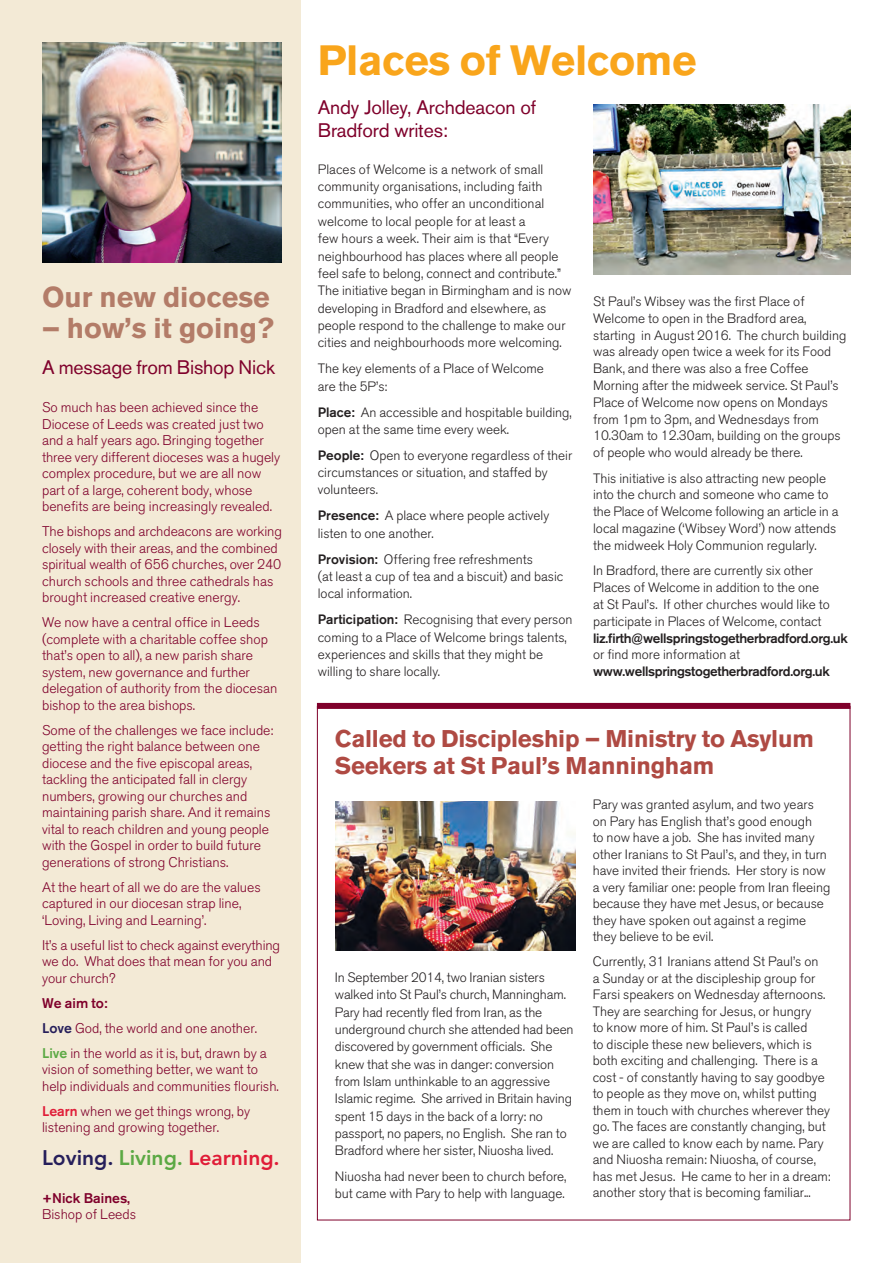
<style>
.page{position:relative;width:893px;height:1263px;background:#fff}
.page>*{position:absolute;margin:0;border:0;box-sizing:border-box;transform-origin:0 0}
.t1{font:700 42px "Akzidenz Grotesk BQ";letter-spacing:-.01em;color:#f9a51b}
.header_2{font:700 28.5px "Akzidenz Grotesk BQ";color:#b37c68}
.t2{font:700 24px/27px "Akzidenz Grotesk BQ";letter-spacing:-.01em;color:#af4a43}
.body_9_5{font:800 21px "Avenir";color:#e01d38}
.Intro_13_15{font:19.5px/22.5px "Akzidenz Grotesk BQ";letter-spacing:-.01em;color:#7f002b}
.header_2-2{font:19.5px "Akzidenz Grotesk BQ";letter-spacing:-.01em;color:#7f002b}
.body_9_5-2{font:300 13.95px/16.5px "Akzidenz Grotesk BQ";color:#7f002b}
.body_9_5-3{font:500 13.95px "Akzidenz Grotesk BQ";color:#7f002b}
.Body_9_5_11_5{font:300 13.5px/16.5px "Akzidenz Grotesk BQ";color:#231f20}
.s1{font-weight:500;color:#261f5b}
.s2{font-weight:500;color:#5ca944}
.s3{font-weight:500;color:#e01d38}
.s4{color:#261f5b}
.s5{color:#5ca944}
.s6{font-weight:500}
</style>
<div class="page">
<img style="left:594px;top:105px;width:257px;height:169px">
<img style="left:336px;top:801px;width:239px;height:149px">
<div style="left:317px;top:703px;width:533px;height:6px;background:#7f002b"></div>
<div style="left:0;top:0;width:300px;height:1263px;background:#f3ead6"></div>
<img style="left:43px;top:43px;width:239px;height:220px">
<p class="header_2" style="left:42px;top:280px;width:229px">Our new diocese</p>
<p class="header_2" style="left:42px;top:312px;width:234px">– how’s it going?</p>
<p class="header_2-2" style="left:42px;top:355px;width:234px">A message from Bishop Nick</p>
<p class="body_9_5-2" style="left:42px;top:399px;width:240px">So much has been achieved since the Diocese of Leeds was created just two and a half years ago. Bringing together three very different dioceses was a hugely complex procedure, but we are all now part of a large, coherent body, whose benefits are being increasingly revealed.</p>
<p class="body_9_5-2" style="left:42px;top:523px;width:241px">The bishops and archdeacons are working closely with their areas, and the combined spiritual wealth of 656 churches, over 240 church schools and three cathedrals has brought increased creative energy.</p>
<p class="body_9_5-2" style="left:42px;top:614px;width:237px">We now have a central office in Leeds (complete with a charitable coffee shop that’s open to all), a new parish share system, new governance and further delegation of authority from the diocesan bishop to the area bishops.</p>
<p class="body_9_5-2" style="left:42px;top:722px;width:233px">Some of the challenges we face include: getting the right balance between one diocese and the five episcopal areas, tackling the anticipated fall in clergy numbers, growing our churches and maintaining parish share. And it remains vital to reach children and young people with the Gospel in order to build future generations of strong Christians.</p>
<p class="body_9_5-2" style="left:42px;top:879px;width:220px">At the heart of all we do are the values captured in our diocesan strap line, ‘Loving, Living and Learning’.</p>
<p class="body_9_5-2" style="left:42px;top:937px;width:240px">It’s a useful list to check against everything we do. What does that mean for you and your church?</p>
<p class="body_9_5-3" style="left:42px;top:994px;width:67px">We aim to:</p>
<p class="body_9_5-2" style="left:42px;top:1020px;width:217px"><span class="s1">Love</span> God, the world and one another.</p>
<p class="body_9_5-2" style="left:42px;top:1045px;width:238px"><span class="s2">Live</span> in the world as it is, but, drawn by a vision of something better, we want to help individuals and communities flourish.</p>
<p class="body_9_5-2" style="left:42px;top:1103px;width:210px"><span class="s3">Learn</span> when we get things wrong, by listening and growing together.</p>
<p class="body_9_5" style="left:42px;top:1145px;width:239px"><span class="s4">Loving.</span> <span class="s5">Living.</span> Learning.</p>
<p class="body_9_5-2" style="left:42px;top:1190px;width:96px"><span class="s6">+Nick Baines,<br></span>Bishop of Leeds</p>
<p class="t1" style="left:318px;top:36px;width:380px">Places of Welcome</p>
<p class="Intro_13_15" style="left:318px;top:96px;width:220px">Andy Jolley, Archdeacon of<br>Bradford writes:</p>
<p class="Body_9_5_11_5" style="left:318px;top:161px;width:255px;line-height:17.4px">Places of Welcome is a network of small community organisations, including faith communities, who offer an unconditional welcome to local people for at least a<br>few hours a week. Their aim is that “Every neighbourhood has places where all people feel safe to belong, connect and contribute.” The initiative began in Birmingham and is now developing in Bradford and elsewhere, as people respond to the challenge to make our cities and neighbourhoods more welcoming.</p>
<p class="Body_9_5_11_5" style="left:318px;top:360px;width:228px;line-height:17.4px">The key elements of a Place of Welcome are the 5P’s:</p>
<p class="Body_9_5_11_5" style="left:318px;top:403px;width:255px;line-height:17.4px"><span class="s6">Place:</span> An accessible and hospitable building, open at the same time every week.</p>
<p class="Body_9_5_11_5" style="left:318px;top:447px;width:256px;line-height:17.4px"><span class="s6">People:</span> Open to everyone regardless of their circumstances or situation, and staffed by volunteers.</p>
<p class="Body_9_5_11_5" style="left:318px;top:507px;width:233px;line-height:17.4px"><span class="s6">Presence:</span> A place where people actively listen to one another.</p>
<p class="Body_9_5_11_5" style="left:318px;top:550px;width:247px;line-height:17.4px"><span class="s6">Provision:</span> Offering free refreshments<br>(at least a cup of tea and a biscuit) and basic local information.</p>
<p class="Body_9_5_11_5" style="left:318px;top:611px;width:256px;line-height:17.4px"><span class="s6">Participation:</span> Recognising that every person coming to a Place of Welcome brings talents, experiences and skills that they might be willing to share locally.</p>
<p class="Body_9_5_11_5" style="left:593px;top:293px;width:255px">St Paul’s Wibsey was the first Place of Welcome to open in the Bradford area, starting in August 2016. The church building was already open twice a week for its Food Bank, and there was also a free Coffee Morning after the midweek service. St Paul’s Place of Welcome now opens on Mondays from 1pm to 3pm, and Wednesdays from 10.30am to 12.30am, building on the groups of people who would already be there.</p>
<p class="Body_9_5_11_5" style="left:593px;top:470px;width:247px">This initiative is also attracting new people into the church and someone who came to the Place of Welcome following an article in a local magazine (‘Wibsey Word’) now attends the midweek Holy Communion regularly.</p>
<p class="Body_9_5_11_5" style="left:593px;top:562px;width:256px">In Bradford, there are currently six other Places of Welcome in addition to the one<br>at St Paul’s. If other churches would like to participate in Places of Welcome, contact <span class="s6">liz.firth@wellspringstogetherbradford.org.uk </span>or find more information at <span class="s6">www.wellspringstogetherbradford.org.uk</span></p>
<p class="t2" style="left:335px;top:725px;width:480px">Called to Discipleship – Ministry to Asylum<br>Seekers at St Paul’s Manningham</p>
<p class="Body_9_5_11_5" style="left:335px;top:969px;width:240px;line-height:17.2px">In September 2014, two Iranian sisters walked into St Paul’s church, Manningham.<br>Pary had recently fled from Iran, as the underground church she attended had been discovered by government officials. She knew that she was in danger: conversion from Islam unthinkable to an aggressive Islamic regime. She arrived in Britain having spent 15 days in the back of a lorry: no passport, no papers, no English. She ran to Bradford where her sister, Niuosha lived.</p>
<p class="Body_9_5_11_5" style="left:335px;top:1168px;width:233px;line-height:17.2px">Niuosha had never been to church before, but came with Pary to help with language.</p>
<p class="Body_9_5_11_5" style="left:593px;top:797px;width:239px">Pary was granted asylum, and two years on Pary has English that’s good enough<br>to now have a job. She has invited many other Iranians to St Paul’s, and they, in turn have invited their friends. Her story is now a very familiar one: people from Iran fleeing because they have met Jesus, or because they have spoken out against a regime they believe to be evil.</p>
<p class="Body_9_5_11_5" style="left:593px;top:954px;width:240px">Currently, 31 Iranians attend St Paul’s on<br>a Sunday or at the discipleship group for Farsi speakers on Wednesday afternoons.<br>They are searching for Jesus, or hungry<br>to know more of him. St Paul’s is called<br>to disciple these new believers, which is both exciting and challenging. There is a cost - of constantly having to say goodbye to people as they move on, whilst putting them in touch with churches wherever they go. The faces are constantly changing, but we are called to know each by name. Pary and Niuosha remain: Niuosha, of course, has met Jesus. He came to her in a dream: another story that is becoming familiar...</p>
</div>
